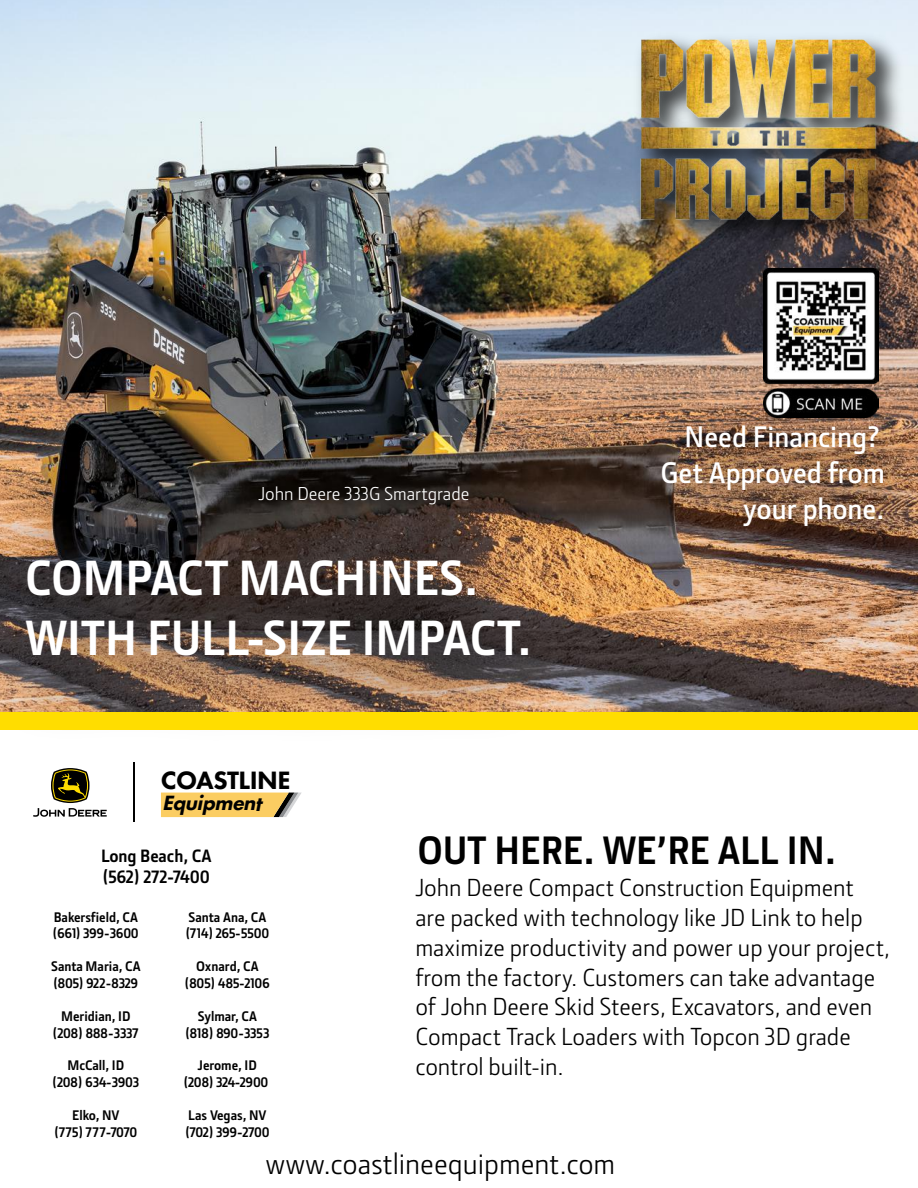
<style>
.page{position:relative;width:918px;height:1188px;background:#fff}
.page>*{position:absolute;margin:0;border:0;box-sizing:border-box;transform-origin:0 0}
.t1{font:700 49.8px/59.8px "JD Sans Pro";color:#fff}
.t2{font:700 39.9px "JD Sans Pro";color:#000}
.t3{font:600 30px/36px "JD Sans Pro";color:#fff;text-align:right}
.t4{font:30px "JD Sans Pro";color:#000}
.t5{font:800 26.1px "Futura PT";letter-spacing:-.02em;color:#000}
.t6{font:24.9px/29.8px "JD Sans Pro";color:#000}
.t7{font:italic 800 21.45px "Futura PT";color:#000}
.t8{font:18.9px "JD Sans Pro";color:#fff}
.t9{font:700 18px "JD Sans Pro";color:#000}
.t10{font:700 13.95px/16.8px "JD Sans Pro";color:#000;text-align:center}
</style>
<div class="page">
<img style="left:0;top:0;width:918px;height:712px">
<img style="left:0;top:499px;width:613px;height:277px">
<hr style="left:133px;top:762px;width:1px;height:60px;background:#000">
<svg style="left:161px;top:793px;width:140px;height:24px;background:#edc66a"></svg>
<svg style="left:33px;top:768px;width:74px;height:49px"></svg>
<div style="left:0;top:712px;width:918px;height:18px;background:#fd0"></div>
<img style="left:628px;top:28px;width:281px;height:225px">
<img style="left:613px;top:16px;width:290px;height:230px">
<img style="left:763px;top:268px;width:115px;height:123px">
<img style="left:630px;top:391px;width:288px;height:187px">
<p class="t8" style="left:259px;top:482px;width:212px">John Deere 333G Smartgrade</p>
<h1 class="t1" style="left:25px;top:547px;width:508px">COMPACT MACHINES.<br>WITH FULL-SIZE IMPACT.</h1>
<p class="t5" style="left:161px;top:764px;width:131px">COASTLINE</p>
<p class="t7" style="left:162px;top:790px;width:106px">Equipment</p>
<p class="t3" style="left:661px;top:417px;width:226px">Need Financing?<br>Get Approved from your phone.</p>
<p class="t9" style="left:101px;top:844px;width:112px">Long Beach, CA</p>
<p class="t9" style="left:103px;top:865px;width:108px">(562) 272-7400</p>
<p class="t10" style="left:186px;top:908px;width:85px;text-align:left">Santa Ana, CA (714) 265-5500</p>
<p class="t10" style="left:185px;top:958px;width:86px">Oxnard, CA (805) 485-2106</p>
<p class="t10" style="left:185px;top:1007px;width:86px">Sylmar, CA (818) 890-3353</p>
<p class="t10" style="left:184px;top:1057px;width:86px">Jerome, ID (208) 324-2900</p>
<p class="t10" style="left:185px;top:1106px;width:86px;text-align:left">Las Vegas, NV (702) 399-2700</p>
<p class="t10" style="left:53px;top:908px;width:87px;text-align:left">Bakersfield, CA (661) 399-3600</p>
<p class="t10" style="left:51px;top:958px;width:91px;text-align:left">Santa Maria, CA (805) 922-8329</p>
<p class="t10" style="left:53px;top:1007px;width:88px">Meridian, ID (208) 888-3337</p>
<p class="t10" style="left:53px;top:1057px;width:88px">McCall, ID (208) 634-3903</p>
<p class="t10" style="left:55px;top:1106px;width:84px">Elko, NV<br>(775) 777-7070</p>
<h2 class="t2" style="left:418px;top:824px;width:420px">OUT HERE. WE’RE ALL IN.</h2>
<p class="t6" style="left:415px;top:872px;width:476px">John Deere Compact Construction Equipment<br>are packed with technology like JD Link to help maximize productivity and power up your project, from the factory. Customers can take advantage of John Deere Skid Steers, Excavators, and even Compact Track Loaders with Topcon 3D grade control built-in.</p>
<p class="t4" style="left:266px;top:1144px;width:351px">www.coastlineequipment.com</p>
</div>
